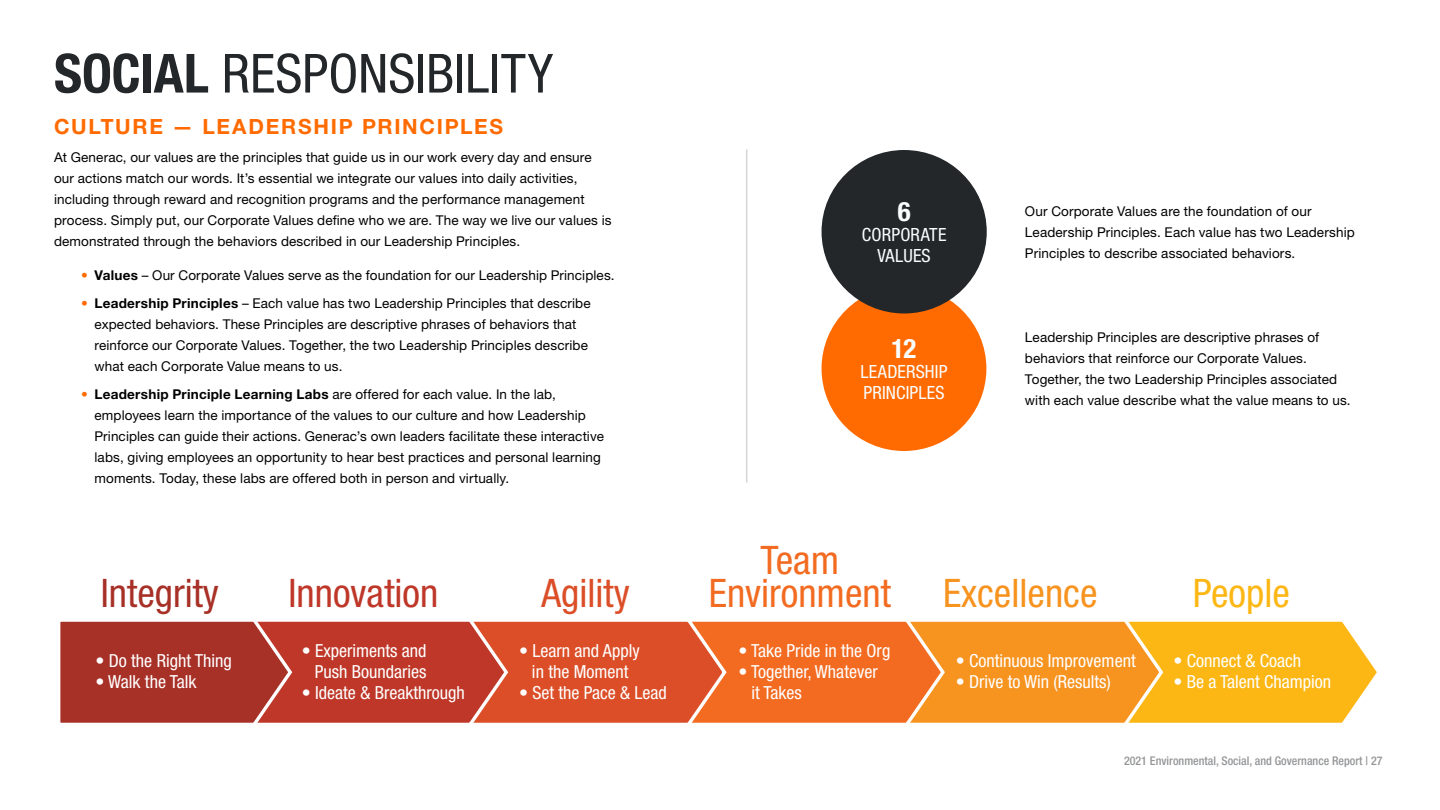
<style>
.page{position:relative;width:1440px;height:810px;background:#fff}
.page>*{position:absolute;margin:0;border:0;box-sizing:border-box;transform-origin:0 0}
.t1{font:condensed 54px "Helvetica Neue LT Std";color:#23272a}
.t2{font:condensed 39.3px/32.7px "Helvetica Neue LT Std";color:#f26b21;text-align:center}
.t3{font:condensed 39.3px "Helvetica Neue LT Std";color:#f7931f}
.t4{font:condensed 39.3px "Helvetica Neue LT Std";color:#be3728}
.t5{font:condensed 39.3px "Helvetica Neue LT Std";color:#a73027}
.t6{font:condensed 39.3px "Helvetica Neue LT Std";color:#db4e27}
.t7{font:condensed 39.3px "Helvetica Neue LT Std";color:#fcb715}
.t8{font:700 condensed 26.85px "Helvetica Neue LT Std";color:#fafeff}
.t9{font:700 21px "Helvetica Neue LT Std";letter-spacing:.08em;color:#ff6b00}
.t10{font:condensed 18.15px/20.5px "Helvetica Neue LT Std";letter-spacing:.01em;color:#fafeff}
.t11{font:condensed 18px/21.3px "Helvetica Neue LT Std";color:#fff}
.t12{font:13.5px/21px "Helvetica Neue LT Std";letter-spacing:.01em;color:#000}
.t13{font:500 condensed 12px "Helvetica Neue LT Std";color:#939597}
.s1{font-weight:700}
.s2{font-weight:700;color:#ff6b00}
</style>
<div class="page">
<div style="left:821px;top:286px;width:165px;height:165px;background:#ff6b00;border-radius:50%"></div>
<div style="left:821px;top:150px;width:165px;height:163px;background:#23272a;border-radius:50%"></div>
<svg style="left:60px;top:621px;width:1317px;height:102px;background:#dd6d2a"></svg>
<hr style="left:746px;top:149px;width:1px;height:334px;background:#23272a">
<h1 class="t1" style="left:54px;top:42px;width:500px"><span class="s1">SOCIAL</span> RESPONSIBILITY</h1>
<h3 class="t9" style="left:54px;top:113px;width:451px">CULTURE — LEADERSHIP PRINCIPLES</h3>
<p class="t12" style="left:54px;top:146px;width:559px">At Generac, our values are the principles that guide us in our work every day and ensure our actions match our words. It’s essential we integrate our values into daily activities, including through reward and recognition programs and the performance management process. Simply put, our Corporate Values define who we are. The way we live our values is demonstrated through the behaviors described in our Leadership Principles.</p>
<p class="t12" style="left:81px;top:265px;width:535px"><span class="s2">•</span> <span class="s1">Values</span> – Our Corporate Values serve as the foundation for our Leadership Principles.</p>
<p class="t12" style="left:94px;top:292px;width:498px;text-indent:-14px"><span class="s2">•</span> <span class="s1">Leadership Principles</span> – Each value has two Leadership Principles that describe expected behaviors. These Principles are descriptive phrases of behaviors that reinforce our Corporate Values. Together, the two Leadership Principles describe what each Corporate Value means to us.</p>
<p class="t12" style="left:94px;top:383px;width:511px;text-indent:-14px"><span class="s2">•</span> <span class="s1">Leadership Principle Learning Labs</span> are offered for each value. In the lab, employees learn the importance of the values to our culture and how Leadership Principles can guide their actions. Generac’s own leaders facilitate these interactive labs, giving employees an opportunity to hear best practices and personal learning moments. Today, these labs are offered both in person and virtually.</p>
<h2 class="t5" style="left:101px;top:570px;width:119px">Integrity</h2>
<h2 class="t4" style="left:289px;top:570px;width:151px">Innovation</h2>
<h2 class="t6" style="left:541px;top:570px;width:90px">Agility</h2>
<h3 class="t11" style="left:96px;top:650px;width:138px">• Do the Right Thing</h3>
<h3 class="t11" style="left:96px;top:671px;width:102px">• Walk the Talk</h3>
<h3 class="t11" style="left:302px;top:639px;width:126px;text-align:right">• Experiments and<br>Push Boundaries</h3>
<h3 class="t11" style="left:302px;top:682px;width:165px">• Ideate &amp; Breakthrough</h3>
<h3 class="t11" style="left:519px;top:639px;width:122px;text-align:center">• Learn and Apply in the Moment</h3>
<h3 class="t11" style="left:519px;top:682px;width:149px">• Set the Pace &amp; Lead</h3>
<h3 class="t8" style="left:897px;top:195px;width:14px">6</h3>
<h3 class="t10" style="left:862px;top:224px;width:86px;text-align:center">CORPORATE<br>VALUES</h3>
<h3 class="t8" style="left:891px;top:332px;width:26px">12</h3>
<h3 class="t10" style="left:860px;top:361px;width:89px">LEADERSHIP<br>PRINCIPLES</h3>
<p class="t12" style="left:1025px;top:200px;width:331px">Our Corporate Values are the foundation of our<br>Leadership Principles. Each value has two Leadership<br>Principles to describe associated behaviors.</p>
<p class="t12" style="left:1025px;top:327px;width:327px">Leadership Principles are descriptive phrases of behaviors that reinforce our Corporate Values.<br>Together, the two Leadership Principles associated with each value describe what the value means to us.</p>
<h2 class="t2" style="left:709px;top:544px;width:184px">Team<br>Environment</h2>
<h3 class="t11" style="left:738px;top:639px;width:153px">• Take Pride in the Org</h3>
<h3 class="t11" style="left:751px;top:661px;width:128px;text-indent:-13px">• Together, Whatever it Takes</h3>
<h2 class="t3" style="left:943px;top:570px;width:156px">Excellence</h2>
<h3 class="t11" style="left:955px;top:650px;width:181px">• Continuous Improvement</h3>
<h3 class="t11" style="left:955px;top:671px;width:157px">• Drive to Win (Results)</h3>
<h2 class="t7" style="left:1193px;top:570px;width:98px">People</h2>
<h3 class="t11" style="left:1173px;top:650px;width:129px">• Connect &amp; Coach</h3>
<h3 class="t11" style="left:1173px;top:671px;width:159px">• Be a Talent Champion</h3>
<p class="t13" style="left:1124px;top:753px;width:260px">2021 Environmental, Social, and Governance Report | 27</p>
</div>
